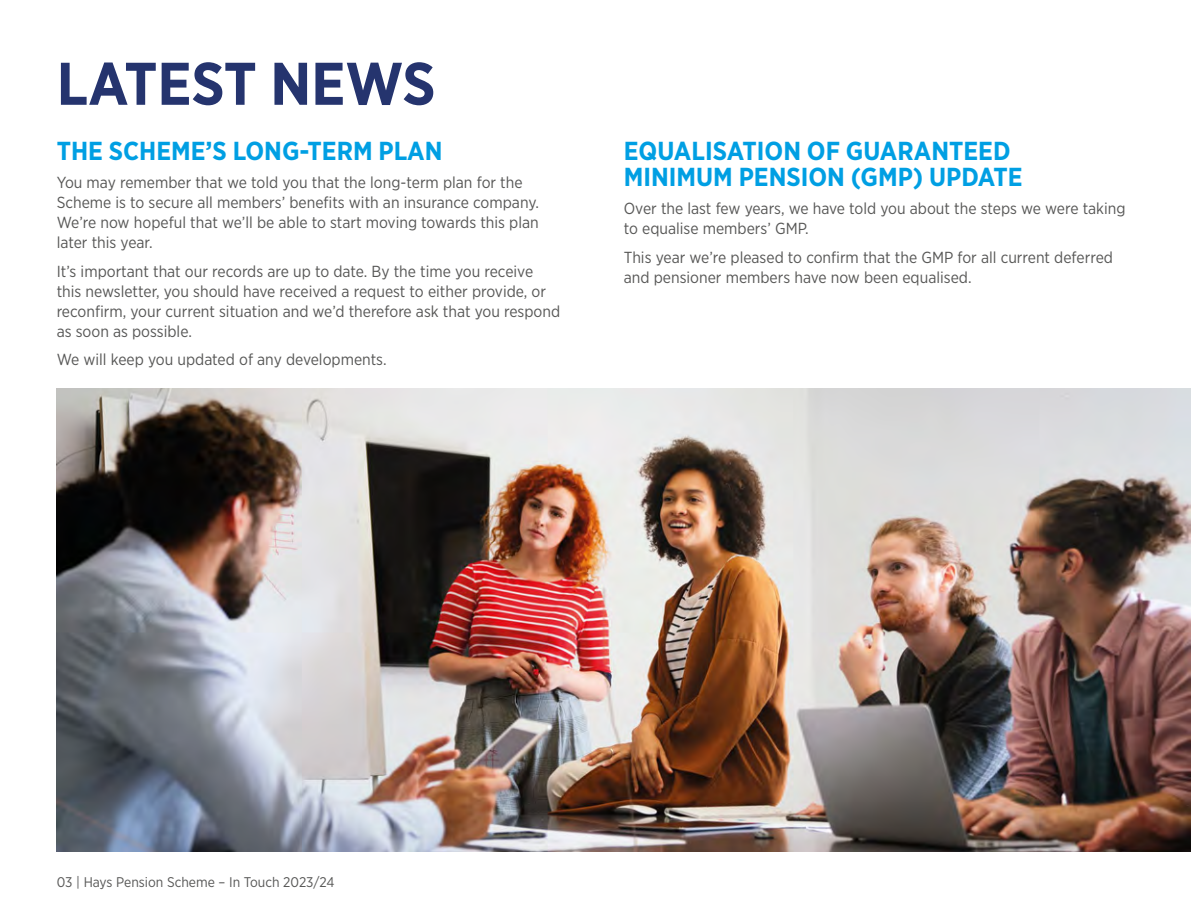
<style>
.page{position:relative;width:1191px;height:908px;background:#fff}
.page>*{position:absolute;margin:0;border:0;box-sizing:border-box;transform-origin:0 0}
.t1{font:700 60px "Gotham Narrow";color:#25346e}
.t2{font:700 26px/26px "Gotham Narrow";color:#009fe3}
.t3{font:16px/20px "Gotham Narrow";color:#575756}
.t4{font:14px "Gotham Narrow";color:#575756}
</style>
<div class="page">
<img style="left:57px;top:388px;width:1134px;height:462px">
<h1 class="t1" style="left:57px;top:45px;width:380px">LATEST NEWS</h1>
<h2 class="t2" style="left:57px;top:137px;width:387px">THE SCHEME’S LONG-TERM PLAN</h2>
<p class="t3" style="left:57px;top:172px;width:484px">You may remember that we told you that the long-term plan for the Scheme is to secure all members’ benefits with an insurance company.<br>We’re now hopeful that we’ll be able to start moving towards this plan later this year.</p>
<p class="t3" style="left:57px;top:261px;width:505px">It’s important that our records are up to date. By the time you receive this newsletter, you should have received a request to either provide, or reconfirm, your current situation and we’d therefore ask that you respond as soon as possible.</p>
<p class="t3" style="left:57px;top:349px;width:331px">We will keep you updated of any developments.</p>
<h2 class="t2" style="left:624px;top:137px;width:400px">EQUALISATION OF GUARANTEED<br>MINIMUM PENSION (GMP) UPDATE</h2>
<p class="t3" style="left:624px;top:198px;width:503px">Over the last few years, we have told you about the steps we were taking to equalise members’ GMP.</p>
<p class="t3" style="left:624px;top:247px;width:490px">This year we’re pleased to confirm that the GMP for all current deferred and pensioner members have now been equalised.</p>
<p class="t4" style="left:57px;top:873px;width:279px">03 | Hays Pension Scheme – In Touch 2023/24</p>
</div>
